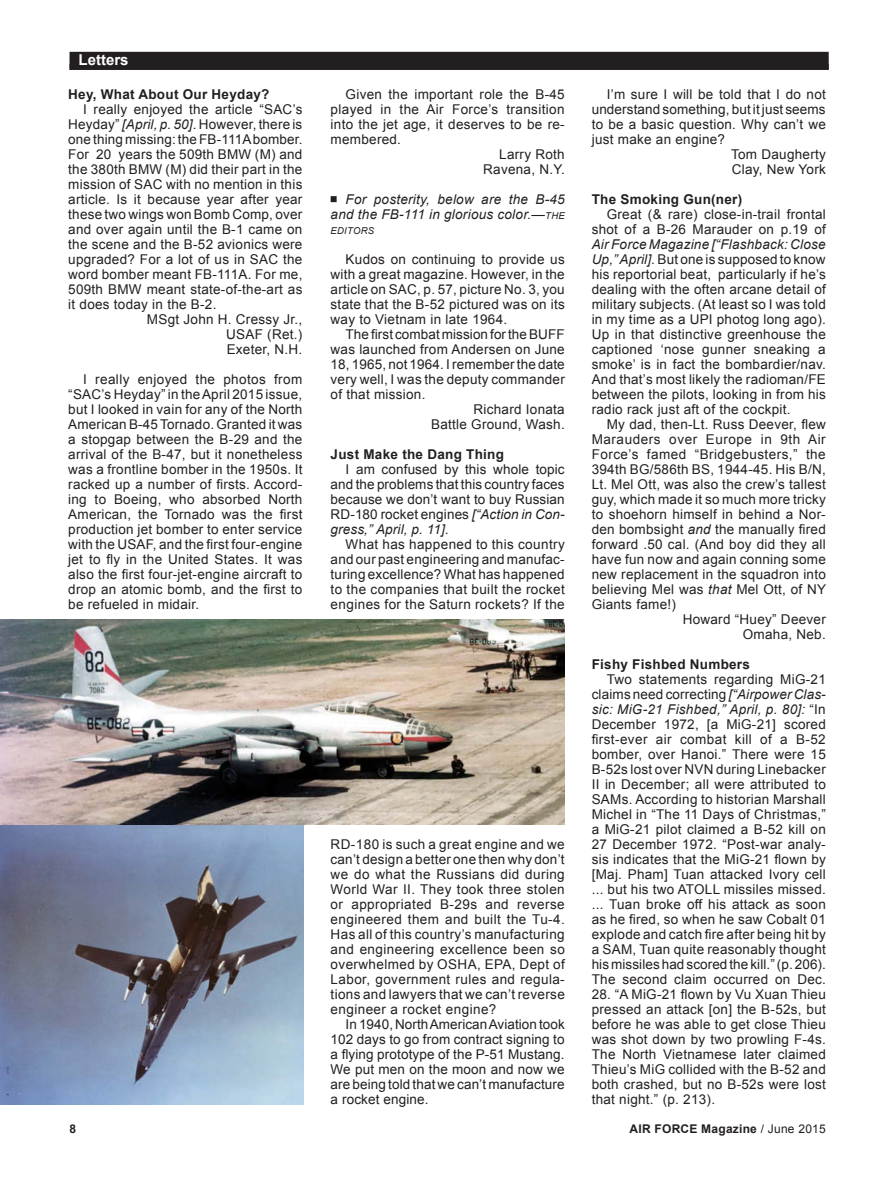
<style>
.page{position:relative;width:881px;height:1177px;background:#fff}
.page>*{position:absolute;margin:0;border:0;box-sizing:border-box;transform-origin:0 0}
.t1{font:700 15px "Arial";color:#fff}
.t2{font:13.5px/15px "Arial";letter-spacing:.02em;color:#231f20;text-align:justify}
.t3{font:700 13.5px "Arial";letter-spacing:.02em;color:#231f20}
.t4{font:italic 13.5px/15px "Arial";letter-spacing:.02em;color:#231f20;text-align:right}
.t5{font:700 12px "Arial";letter-spacing:.02em;color:#231f20}
.t6{font:italic 9.45px "Arial";letter-spacing:.03em;color:#231f20}
.s1{font-style:italic}
.s2{font-size:9.45px}
.s3{font-weight:400}
</style>
<div class="page">
<svg style="left:331px;top:196px;width:6px;height:6px"></svg>
<div style="left:70px;top:52px;width:758px;height:18px;background:#231f20"></div>
<img style="left:0;top:824px;width:304px;height:280px">
<img style="left:0;top:619px;width:565px;height:205px">
<p class="t1" style="left:79px;top:52px;width:51px">Letters</p>
<p class="t3" style="left:68px;top:87px;width:202px">Hey, What About Our Heyday?</p>
<p class="t2" style="left:83px;top:102px;width:220px">I really enjoyed the article “SAC’s</p>
<p class="t2" style="left:68px;top:117px;width:235px">Heyday” <span class="s1">[April, p. 50]</span>. However, there is</p>
<p class="t2" style="left:68px;top:132px;width:234px">one thing missing: the FB-111Abomber.</p>
<p class="t2" style="left:68px;top:147px;width:235px">For 20 years the 509th BMW (M) and</p>
<p class="t2" style="left:68px;top:162px;width:236px">the 380th BMW (M) did their part in the</p>
<p class="t2" style="left:68px;top:177px;width:235px">mission of SAC with no mention in this</p>
<p class="t2" style="left:68px;top:192px;width:236px">article. Is it because year after year</p>
<p class="t2" style="left:68px;top:207px;width:236px">these two wings won Bomb Comp, over</p>
<p class="t2" style="left:68px;top:222px;width:236px">and over again until the B-1 came on</p>
<p class="t2" style="left:68px;top:237px;width:236px">the scene and the B-52 avionics were</p>
<p class="t2" style="left:68px;top:252px;width:236px">upgraded? For a lot of us in SAC the</p>
<p class="t2" style="left:68px;top:267px;width:234px">word bomber meant FB-111A. For me,</p>
<p class="t2" style="left:68px;top:282px;width:235px">509th BMW meant state-of-the-art as</p>
<p class="t2" style="left:68px;top:297px;width:149px">it does today in the B-2.</p>
<p class="t2" style="left:147px;top:312px;width:156px">MSgt John H. Cressy Jr.,</p>
<p class="t2" style="left:226px;top:327px;width:77px">USAF (Ret.)</p>
<p class="t2" style="left:227px;top:342px;width:76px">Exeter, N.H.</p>
<p class="t2" style="left:68px;top:372px;width:236px;text-indent:15px">I really enjoyed the photos from “SAC’s Heyday” in the April 2015 issue, but I looked in vain for any of the North American B-45 Tornado. Granted it was a stopgap between the B-29 and the arrival of the B-47, but it nonetheless was a frontline bomber in the 1950s. It racked up a number of firsts. Accord&shy;ing to Boeing, who absorbed North American, the Tornado was the first production jet bomber to enter service with the USAF, and the first four-engine jet to fly in the United States. It was also the first four-jet-engine aircraft to drop an atomic bomb, and the first to be refueled in midair.</p>
<p class="t2" style="left:346px;top:87px;width:221px">Given the important role the B-45</p>
<p class="t2" style="left:331px;top:102px;width:235px">played in the Air Force’s transition</p>
<p class="t2" style="left:331px;top:117px;width:235px">into the jet age, it deserves to be re-</p>
<p class="t2" style="left:331px;top:132px;width:71px">membered.</p>
<p class="t2" style="left:499px;top:147px;width:66px">Larry Roth</p>
<p class="t2" style="left:483px;top:162px;width:82px">Ravena, N.Y.</p>
<p class="t4" style="left:331px;top:192px;width:236px">For posterity, below are the B-45 and the FB-111 in glorious color.—<span class="s2">THE</span></p>
<p class="t6" style="left:331px;top:226px;width:45px">EDITORS</p>
<p class="t2" style="left:331px;top:252px;width:236px;text-indent:15px">Kudos on continuing to provide us with a great magazine. However, in the article on SAC, p. 57, picture No. 3, you state that the B-52 pictured was on its way to Vietnam in late 1964.</p>
<p class="t2" style="left:346px;top:327px;width:220px">The first combat mission for the BUFF</p>
<p class="t2" style="left:331px;top:342px;width:236px">was launched from Andersen on June</p>
<p class="t2" style="left:331px;top:357px;width:236px">18, 1965, not 1964. I rememberthe date</p>
<p class="t2" style="left:331px;top:372px;width:236px">very well, I was the deputy commander</p>
<p class="t2" style="left:331px;top:387px;width:95px">of that mission.</p>
<p class="t2" style="left:473px;top:402px;width:92px">Richard Ionata</p>
<p class="t2" style="left:431px;top:417px;width:134px">Battle Ground, Wash.</p>
<p class="t3" style="left:331px;top:447px;width:175px">Just Make the Dang Thing</p>
<p class="t2" style="left:331px;top:462px;width:236px;text-indent:15px">I am confused by this whole topic and the problems that this country faces because we don’t want to buy Russian RD-180 rocket engines <span class="s1">[“Action in Con&shy;gress,” April, p. 11].</span></p>
<p class="t2" style="left:331px;top:537px;width:236px;text-indent:15px">What has happened to this country and ourpast engineering and manufac&shy;turing excellence? What has happened to the companies that built the rocket engines for the Saturn rockets? If the</p>
<p class="t2" style="left:331px;top:837px;width:236px">RD-180 is such a great engine and we can’t design a betterone then why don’t we do what the Russians did during World War II. They took three stolen or appropriated B-29s and reverse engineered them and built the Tu-4.<br>Has all ofthis country’s manufacturing and engineering excellence been so overwhelmed by OSHA, EPA, Dept of Labor, government rules and regula&shy;tions and lawyers that we can’t reverse engineer a rocket engine?</p>
<p class="t2" style="left:331px;top:1017px;width:236px;text-indent:15px">In 1940, North American Aviation took 102 days to go from contract signing to a flying prototype of the P-51 Mustang.<br>We put men on the moon and now we are being told that we can’t manufacture a rocket engine.</p>
<p class="t2" style="left:606px;top:87px;width:221px">I’m sure I will be told that I do not</p>
<p class="t2" style="left:592px;top:102px;width:235px">understand something, but it just seems</p>
<p class="t2" style="left:592px;top:117px;width:236px">to be a basic question. Why can’t we</p>
<p class="t2" style="left:592px;top:132px;width:134px">just make an engine?</p>
<p class="t2" style="left:731px;top:147px;width:96px">Tom Daugherty</p>
<p class="t2" style="left:732px;top:162px;width:95px">Clay, New York</p>
<p class="t3" style="left:592px;top:192px;width:151px">The Smoking Gun(ner)</p>
<p class="t2" style="left:592px;top:207px;width:236px;text-align:right">Great (&amp; rare) close-in-trail frontal shot of a B-26 Marauder on p.19 of</p>
<p class="t2" style="left:591px;top:237px;width:236px;text-align:left"><span class="s1">Air Force Magazine [“Flashback: Close Up,” April].</span> But one is supposed to know his reportorial beat, particularly if he’s dealing with the often arcane detail of military subjects. (At least so I was told in my time as a UPI photog long ago).<br>Up in that distinctive greenhouse the captioned ‘nose gunner sneaking a smoke’ is in fact the bombardier/nav.<br>And that’s most likely the radioman/FE between the pilots, looking in from his radio rack just aft of the cockpit.</p>
<p class="t2" style="left:606px;top:417px;width:221px">My dad, then-Lt. Russ Deever, flew</p>
<p class="t2" style="left:591px;top:432px;width:236px">Marauders over Europe in 9th Air</p>
<p class="t2" style="left:591px;top:447px;width:235px">Force’s famed “Bridgebusters,” the</p>
<p class="t2" style="left:591px;top:462px;width:234px">394th BG/586th BS, 1944-45. His B/N,</p>
<p class="t2" style="left:591px;top:477px;width:235px">Lt. Mel Ott, was also the crew’s tallest</p>
<p class="t2" style="left:591px;top:492px;width:235px">guy, which made it so much more tricky</p>
<p class="t2" style="left:591px;top:507px;width:235px">to shoehorn himself in behind a Nor-</p>
<p class="t2" style="left:591px;top:522px;width:236px">den bombsight <span class="s1">and</span> the manually fired</p>
<p class="t2" style="left:591px;top:537px;width:235px">forward .50 cal. (And boy did they all</p>
<p class="t2" style="left:591px;top:552px;width:236px">have fun now and again conning some</p>
<p class="t2" style="left:591px;top:567px;width:235px">new replacement in the squadron into</p>
<p class="t2" style="left:591px;top:582px;width:236px">believing Mel was <span class="s1">that</span> Mel Ott, of NY</p>
<p class="t2" style="left:591px;top:597px;width:85px">Giants fame!)</p>
<p class="t2" style="left:682px;top:612px;width:145px">Howard “Huey” Deever</p>
<p class="t2" style="left:743px;top:627px;width:83px">Omaha, Neb.</p>
<p class="t3" style="left:591px;top:657px;width:159px">Fishy Fishbed Numbers</p>
<p class="t2" style="left:591px;top:672px;width:236px;text-indent:15px">Two statements regarding MiG-21 claims need correcting <span class="s1">[“Airpower Clas&shy;sic: MiG-21 Fishbed,” April, p. 80]:</span> “In December 1972, [a MiG-21] scored first-ever air combat kill of a B-52 bomber, over Hanoi.” There were 15<br>B-52s lost over NVN during Linebacker II in December; all were attributed to SAMs. According to historian Marshall Michel in “The 11 Days of Christmas,” a MiG-21 pilot claimed a B-52 kill on 27 December 1972. “Post-war analy&shy;sis indicates that the MiG-21 flown by [Maj. Pham] Tuan attacked Ivory cell ... but his two ATOLL missiles missed. ... Tuan broke off his attack as soon as he fired, so when he saw Cobalt 01 explode and catch fire after being hit by a SAM, Tuan quite reasonably thought his missiles had scored the kill.” (p. 206).<br>The second claim occurred on Dec.</p>
<p class="t2" style="left:591px;top:987px;width:236px">28. “A MiG-21 flown by Vu Xuan Thieu pressed an attack [on] the B-52s, but before he was able to get close Thieu was shot down by two prowling F-4s.<br>The North Vietnamese later claimed Thieu’s MiG collided with the B-52 and both crashed, but no B-52s were lost that night.” (p. 213).</p>
<p class="t5" style="left:70px;top:1122px;width:8px">8</p>
<p class="t5" style="left:629px;top:1122px;width:198px">AIR FORCE Magazine <span class="s3">/ June 2015</span></p>
</div>
